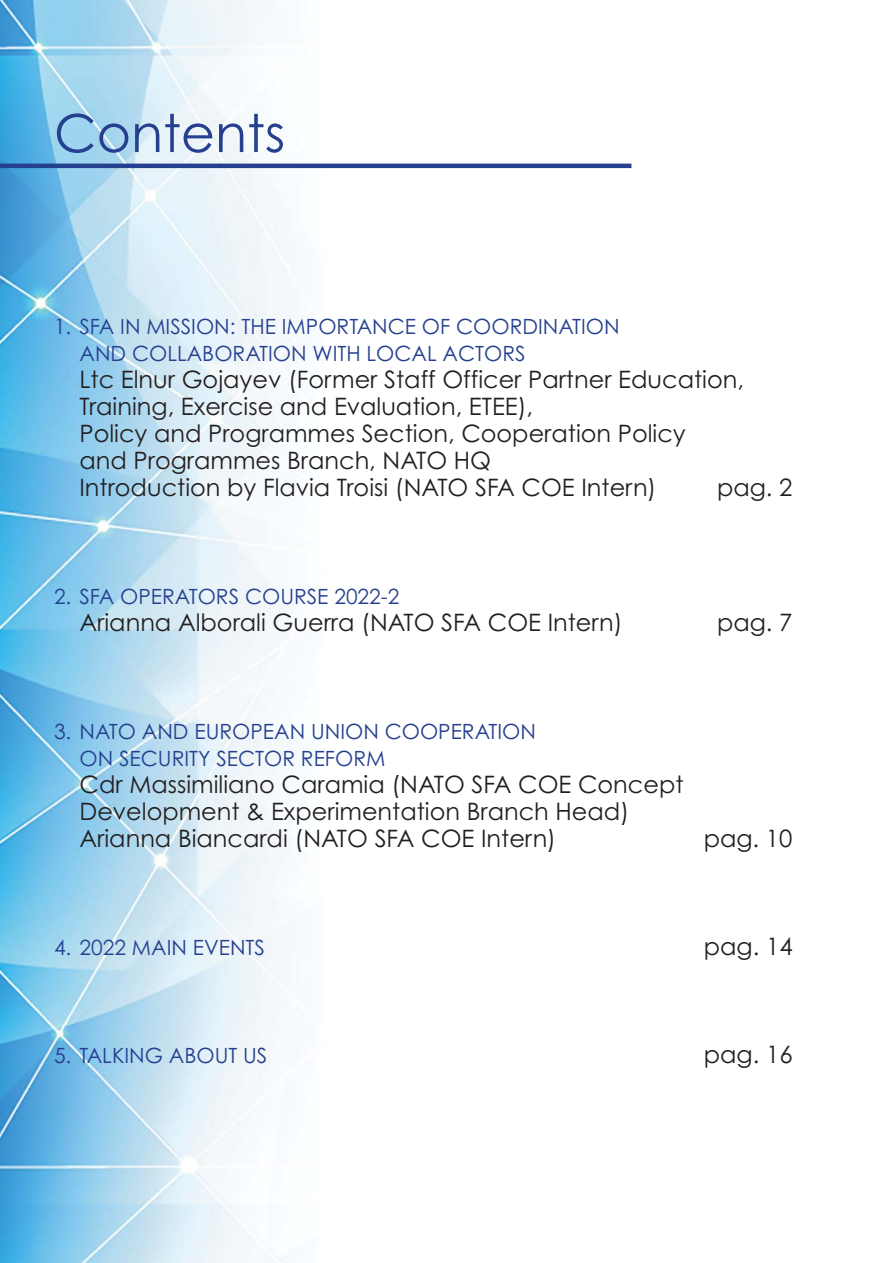
<style>
.page{position:relative;width:893px;height:1263px;background:#fff}
.page>*{position:absolute;margin:0;border:0;box-sizing:border-box;transform-origin:0 0}
.t1{font:52.5px "Century Gothic";color:#25408f}
.t2{font:24px/27px "Century Gothic";color:#231f20}
.t3{font:21px/27px "Century Gothic";color:#25408f}
</style>
<div class="page">
<img style="left:0;top:188px;width:307px;height:1075px">
<img style="left:0;top:0;width:323px;height:188px">
<hr style="left:0;top:164px;width:631px;height:4px;background:#25408f">
<h1 class="t1" style="left:54px;top:113px;width:233px">Contents</h1>
<p class="t3" style="left:80px;top:315px;width:542px;text-indent:-26px">1. SFA IN MISSION: THE IMPORTANCE OF COORDINATION<br>AND COLLABORATION WITH LOCAL ACTORS</p>
<p class="t2" style="left:80px;top:368px;width:666px">Ltc Elnur Gojayev (Former Staff Officer Partner Education, Training, Exercise and Evaluation, ETEE),<br>Policy and Programmes Section, Cooperation Policy<br>and Programmes Branch, NATO HQ<br>Introduction by Flavia Troisi (NATO SFA COE Intern)</p>
<p class="t2" style="left:717px;top:476px;width:77px">pag. 2</p>
<p class="t3" style="left:54px;top:585px;width:347px">2. SFA OPERATORS COURSE 2022-2</p>
<p class="t2" style="left:80px;top:611px;width:545px">Arianna Alborali Guerra (NATO SFA COE Intern)</p>
<p class="t2" style="left:717px;top:611px;width:77px">pag. 7</p>
<p class="t3" style="left:80px;top:720px;width:458px;text-indent:-26px">3. NATO AND EUROPEAN UNION COOPERATION<br>ON SECURITY SECTOR REFORM</p>
<p class="t2" style="left:80px;top:773px;width:605px">Cdr Massimiliano Caramia (NATO SFA COE Concept<br>Development &amp; Experimentation Branch Head)<br>Arianna Biancardi (NATO SFA COE Intern)</p>
<p class="t2" style="left:704px;top:827px;width:90px">pag. 10</p>
<p class="t3" style="left:54px;top:936px;width:213px">4. 2022 MAIN EVENTS</p>
<p class="t2" style="left:704px;top:935px;width:90px">pag. 14</p>
<p class="t3" style="left:54px;top:1044px;width:215px">5. TALKING ABOUT US</p>
<p class="t2" style="left:704px;top:1043px;width:90px">pag. 16</p>
</div>
